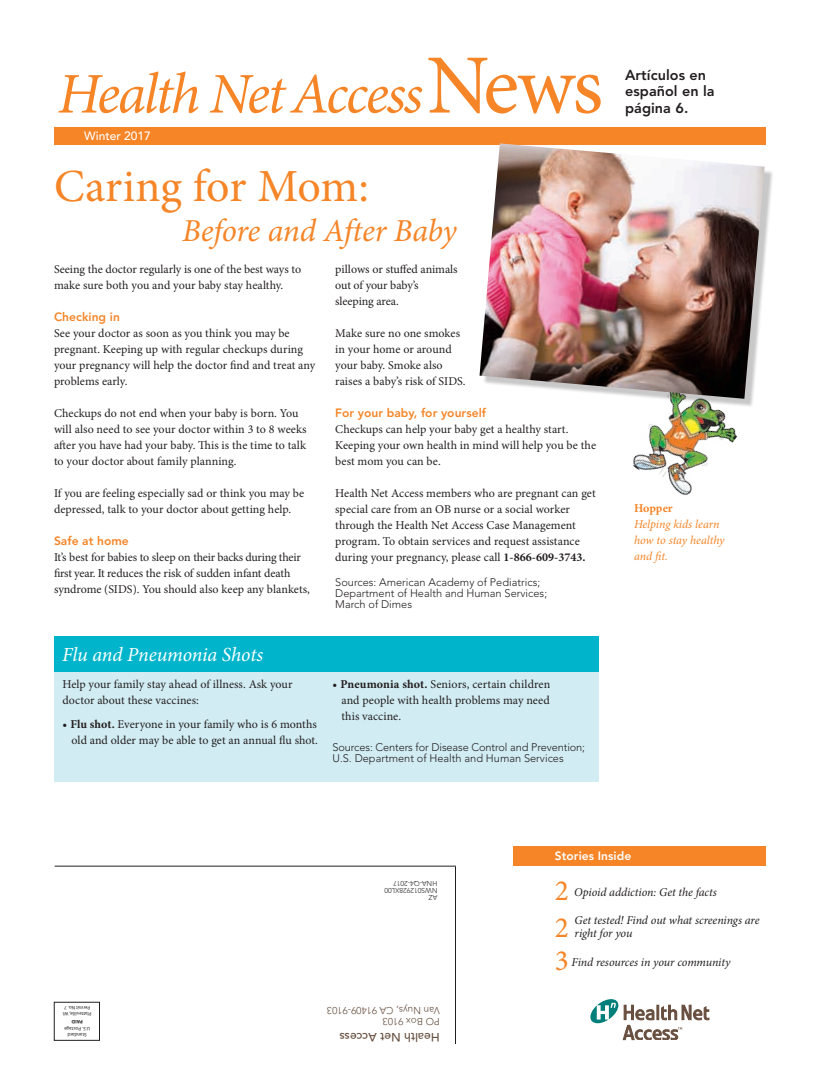
<style>
.page{position:relative;width:819px;height:1080px;background:#fff}
.page>*{position:absolute;margin:0;border:0;box-sizing:border-box;transform-origin:0 0}
.t1{font:italic 57.6px "Minion Pro";letter-spacing:-.04em;color:#f58527}
.t2{font:46px "Minion Pro";letter-spacing:-.005em;color:#f58527}
.t3{font:italic 32px "Minion Pro";letter-spacing:-.01em;color:#f58527}
.t4{font:29.3px "Minion Pro";color:#f58527}
.t5{font:italic 20px "Minion Pro";letter-spacing:-.005em;color:#fff}
.t6{font:800 14.4px/16.5px "Avenir LT Std";letter-spacing:.005em;color:#231f20}
.t7{font:12px/16px "Minion Pro";color:#231f20}
.t8{font:italic 12px/13px "Minion Pro";letter-spacing:-.01em;color:#231f20}
.t9{font:800 12px "Avenir LT Std";letter-spacing:.005em;color:#f58527}
.t10{font:italic 12px/16px "Minion Pro";letter-spacing:-.005em;color:#f58527}
.t11{font:500 12px "Avenir LT Std";color:#644d3e}
.t12{font:800 12px "Avenir LT Std";letter-spacing:.005em;color:#fff}
.t13{font:500 12px "Avenir LT Std";color:#fff}
.t14{font:700 12px "Minion Pro";letter-spacing:-.005em;color:#f58527}
.t15{font:300 11px/11px "Avenir LT Std";color:#231f20}
.t16{font:300 10px/11px "Avenir LT Std";color:#644d3e}
.t17{font:300 7px/7px "Avenir LT Std";color:#231f20}
.t18{font:5px/6px "Myriad Pro";letter-spacing:.01em;color:#231f20;text-align:center}
.t19{font:700 5px "Myriad Pro";color:#231f20}
.s1{font-style:normal;font-size:84.3px}
.s2{font-weight:700}
</style>
<div class="page">
<div style="left:54px;top:127px;width:711px;height:18px;background:#f58527"></div>
<div style="left:54px;top:1002px;width:46px;height:39px;border:1px solid #231f20"></div>
<img style="left:633px;top:408px;width:105px;height:88px">
<div style="left:482px;top:146px;width:292px;height:262px;background:#231f20;opacity:.25"></div>
<img style="left:480px;top:143px;width:285px;height:256px">
<div style="left:54px;top:671px;width:544px;height:111px;background:#d1ecf2"></div>
<div style="left:54px;top:636px;width:544px;height:36px;background:#00b5cb"></div>
<div style="left:513px;top:846px;width:253px;height:20px;background:#f58527"></div>
<hr style="left:455px;top:867px;width:1px;height:177px;background:#231f20">
<hr style="left:55px;top:866px;width:401px;height:1px;background:#231f20">
<svg style="left:590px;top:999px;width:119px;height:41px"></svg>
<h1 class="t1" style="left:58px;top:55px;width:547px">Health Net Access<span class="s1">News</span></h1>
<p class="t13" style="left:84px;top:129px;width:68px">Winter 2017</p>
<h2 class="t2" style="left:54px;top:156px;width:316px">Caring for Mom:</h2>
<h3 class="t3" style="left:182px;top:209px;width:276px">Before and After Baby</h3>
<p class="t7" style="left:54px;top:261px;width:249px">Seeing the doctor regularly is one of the best ways to make sure both you and your baby stay healthy.</p>
<p class="t9" style="left:54px;top:310px;width:67px">Checking in</p>
<p class="t7" style="left:54px;top:325px;width:263px">See your doctor as soon as you think you may be pregnant. Keeping up with regular checkups during your pregnancy will help the doctor find and treat any problems early.</p>
<p class="t7" style="left:54px;top:405px;width:254px">Checkups do not end when your baby is born. You will also need to see your doctor within 3 to 8 weeks after you have had your baby. This is the time to talk to your doctor about family planning.</p>
<p class="t7" style="left:54px;top:485px;width:252px">If you are feeling especially sad or think you may be depressed, talk to your doctor about getting help.</p>
<p class="t9" style="left:54px;top:534px;width:76px">Safe at home</p>
<p class="t7" style="left:54px;top:549px;width:258px">It’s best for babies to sleep on their backs during their first year. It reduces the risk of sudden infant death syndrome (SIDS). You should also keep any blankets,</p>
<h3 class="t5" style="left:62px;top:641px;width:203px">Flu and Pneumonia Shots</h3>
<p class="t7" style="left:62px;top:676px;width:232px">Help your family stay ahead of illness. Ask your doctor about these vaccines:</p>
<p class="t7" style="left:62px;top:716px;width:257px;text-align:right"><span class="s2">• Flu shot.</span> Everyone in your family who is 6 months old and older may be able to get an annual flu shot.</p>
<p class="t7" style="left:335px;top:261px;width:124px">pillows or stuffed animals out of your baby’s sleeping area.</p>
<p class="t7" style="left:335px;top:325px;width:132px">Make sure no one smokes in your home or around your baby. Smoke also raises a baby’s risk of SIDS.</p>
<p class="t9" style="left:335px;top:406px;width:152px">For your baby, for yourself</p>
<p class="t7" style="left:335px;top:421px;width:262px">Checkups can help your baby get a healthy start.<br>Keeping your own health in mind will help you be the best mom you can be.</p>
<p class="t7" style="left:335px;top:485px;width:262px">Health Net Access members who are pregnant can get special care from an OB nurse or a social worker through the Health Net Access Case Management program. To obtain services and request assistance during your pregnancy, please call <span class="s2">1-866-609-3743.</span></p>
<p class="t15" style="left:335px;top:577px;width:213px">Sources: American Academy of Pediatrics;<br>Department of Health and Human Services;<br>March of Dimes</p>
<p class="t7" style="left:342px;top:676px;width:210px;text-align:justify;text-indent:-9px"><span class="s2">• Pneumonia shot.</span> Seniors, certain children and people with health problems may need this vaccine.</p>
<p class="t15" style="left:332px;top:742px;width:254px">Sources: Centers for Disease Control and Prevention;<br>U.S. Department of Health and Human Services</p>
<p class="t6" style="left:625px;top:66px;width:91px">Artículos en español en la página 6.</p>
<p class="t14" style="left:634px;top:500px;width:40px">Hopper</p>
<p class="t10" style="left:634px;top:516px;width:92px">Helping kids learn how to stay healthy and fit.</p>
<p class="t18" style="left:91px;top:1017px;width:30px;text-align:left;rotate:-180deg">Platteville, WI<br>Permit No. 7</p>
<p class="t19" style="left:83px;top:1025px;width:12px;rotate:-180deg">PAID</p>
<p class="t18" style="left:90px;top:1038px;width:27px;rotate:-180deg">Standard<br>U.S. Postage</p>
<p class="t17" style="left:437px;top:901px;width:54px;rotate:-180deg">AZ<br>NWS012928XL00<br>HNA-Q4-2017</p>
<p class="t16" style="left:440px;top:1027px;width:114px;rotate:-180deg">PO Box 9103<br>Van Nuys, CA 91409-9103</p>
<p class="t11" style="left:440px;top:1044px;width:102px;rotate:-180deg">Health Net Access</p>
<p class="t12" style="left:555px;top:849px;width:78px">Stories Inside</p>
<h3 class="t4" style="left:555px;top:871px;width:16px">2</h3>
<p class="t8" style="left:574px;top:885px;width:144px">Opioid addiction: Get the facts</p>
<h3 class="t4" style="left:555px;top:908px;width:16px">2</h3>
<p class="t8" style="left:575px;top:913px;width:186px">Get tested! Find out what screenings are right for you</p>
<h3 class="t4" style="left:555px;top:941px;width:16px">3</h3>
<p class="t8" style="left:572px;top:956px;width:160px">Find resources in your community</p>
</div>
